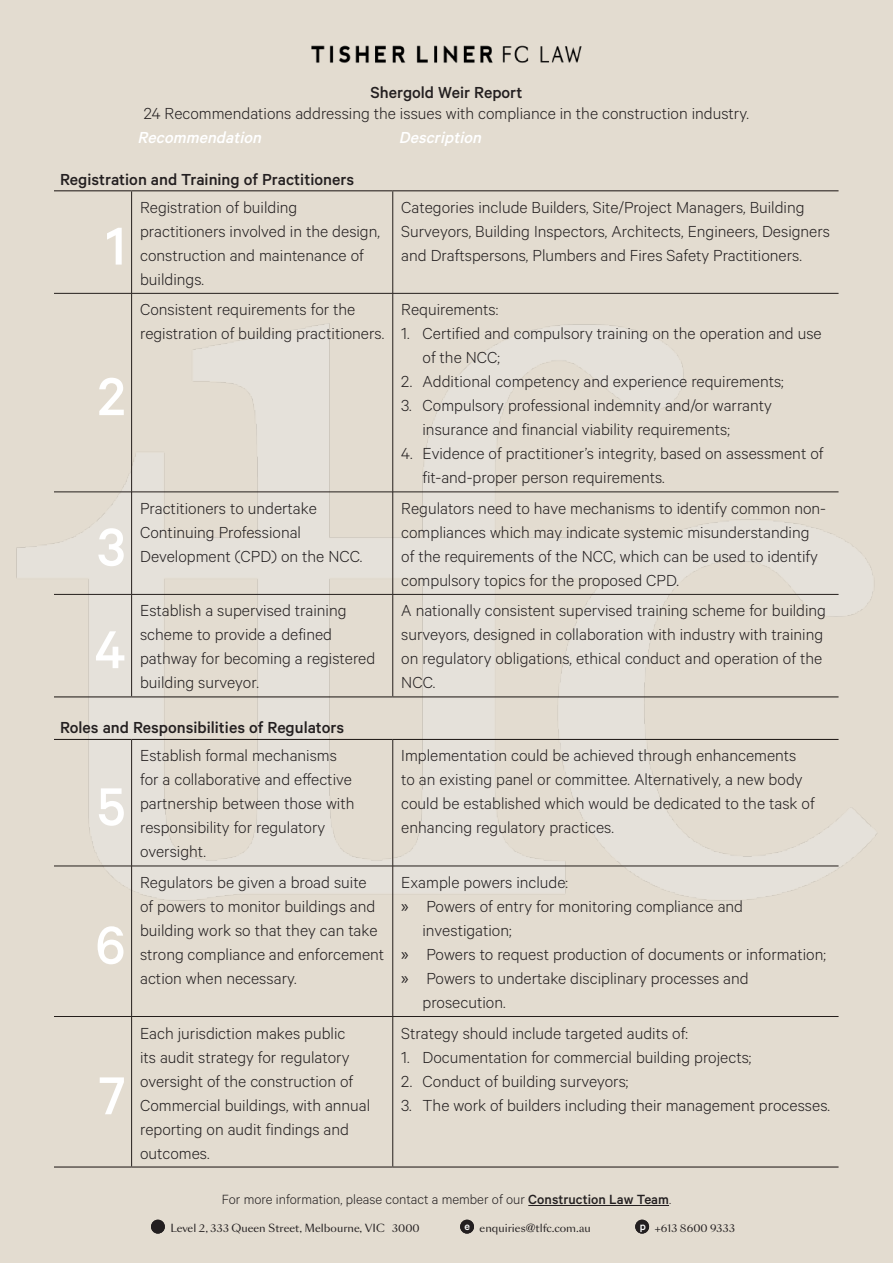
<style>
.page{position:relative;width:893px;height:1263px;background:#e3dcd0}
.page>*{position:absolute;margin:0;border:0;box-sizing:border-box;transform-origin:0 0}
.Large_Text{font:500 60px "Calibre";color:#fff}
.Body{font:300 18px/24px "Calibre";color:#231f20}
.Body-2{font:500 18px "Calibre";color:#231f20}
.Body-3{font:italic 500 18px "Calibre";color:#fff}
.t1{font:300 15px "Calibre";color:#231f20}
.t2{font:10.5px "Sang Bleu Sans";color:#231f20}
.s1{font-family:"Myriad Pro";font-weight:400}
.s2{font-weight:500}
</style>
<div class="page">
<svg style="left:151px;top:1219px;width:14px;height:15px"></svg>
<svg style="left:460px;top:1219px;width:14px;height:15px"></svg>
<svg style="left:635px;top:1219px;width:14px;height:15px"></svg>
<hr style="left:528px;top:1205px;width:141px;height:1px;background:#231f20">
<img style="left:0;top:308px;width:892px;height:599px">
<hr style="left:54px;top:293px;width:78px;height:1px;background:#241e1b">
<hr style="left:132px;top:293px;width:261px;height:1px;background:#241e1b">
<hr style="left:393px;top:293px;width:445px;height:1px;background:#241e1b">
<hr style="left:54px;top:492px;width:78px;height:1px;background:#241e1b">
<hr style="left:132px;top:492px;width:261px;height:1px;background:#241e1b">
<hr style="left:393px;top:492px;width:445px;height:1px;background:#241e1b">
<hr style="left:54px;top:594px;width:78px;height:1px;background:#241e1b">
<hr style="left:132px;top:594px;width:261px;height:1px;background:#241e1b">
<hr style="left:393px;top:594px;width:445px;height:1px;background:#241e1b">
<hr style="left:54px;top:866px;width:78px;height:1px;background:#241e1b">
<hr style="left:132px;top:866px;width:261px;height:1px;background:#241e1b">
<hr style="left:393px;top:866px;width:445px;height:1px;background:#241e1b">
<hr style="left:54px;top:1016px;width:78px;height:1px;background:#241e1b">
<hr style="left:131px;top:191px;width:1px;height:102px;background:#241e1b">
<hr style="left:131px;top:293px;width:1px;height:199px;background:#241e1b">
<hr style="left:131px;top:492px;width:1px;height:102px;background:#241e1b">
<hr style="left:131px;top:594px;width:1px;height:102px;background:#241e1b">
<hr style="left:131px;top:740px;width:1px;height:126px;background:#241e1b">
<hr style="left:131px;top:866px;width:1px;height:150px;background:#241e1b">
<hr style="left:132px;top:1016px;width:261px;height:1px;background:#241e1b">
<hr style="left:131px;top:1016px;width:1px;height:150px;background:#241e1b">
<hr style="left:392px;top:191px;width:1px;height:102px;background:#241e1b">
<hr style="left:392px;top:293px;width:1px;height:199px;background:#241e1b">
<hr style="left:392px;top:492px;width:1px;height:102px;background:#241e1b">
<hr style="left:392px;top:594px;width:1px;height:102px;background:#241e1b">
<hr style="left:392px;top:740px;width:1px;height:126px;background:#241e1b">
<hr style="left:392px;top:866px;width:1px;height:150px;background:#241e1b">
<hr style="left:393px;top:1016px;width:445px;height:1px;background:#241e1b">
<hr style="left:392px;top:1016px;width:1px;height:150px;background:#241e1b">
<hr style="left:54px;top:190px;width:78px;height:1px;background:#241e1b">
<hr style="left:132px;top:190px;width:261px;height:1px;background:#241e1b">
<hr style="left:393px;top:190px;width:445px;height:1px;background:#241e1b">
<hr style="left:54px;top:696px;width:78px;height:1px;background:#241e1b">
<hr style="left:132px;top:696px;width:261px;height:1px;background:#241e1b">
<hr style="left:393px;top:696px;width:445px;height:1px;background:#241e1b">
<hr style="left:54px;top:739px;width:78px;height:1px;background:#241e1b">
<hr style="left:132px;top:739px;width:261px;height:1px;background:#241e1b">
<hr style="left:393px;top:739px;width:445px;height:1px;background:#241e1b">
<hr style="left:54px;top:1166px;width:78px;height:1px;background:#241e1b">
<hr style="left:132px;top:1166px;width:261px;height:1px;background:#241e1b">
<hr style="left:393px;top:1166px;width:445px;height:1px;background:#241e1b">
<img style="left:311px;top:45px;width:271px;height:18px">
<p class="Body-2" style="left:370px;top:81px;width:153px">Shergold Weir Report</p>
<p class="Body" style="left:144px;top:100px;width:606px">24 Recommendations addressing the issues with compliance in the construction industry.</p>
<p class="Body-3" style="left:138px;top:127px;width:129px">Recommendation</p>
<p class="Body-3" style="left:399px;top:127px;width:88px">Description</p>
<p class="Body-2" style="left:60px;top:169px;width:296px">Registration and Training of Practitioners</p>
<p class="Large_Text" style="left:106px;top:211px;width:21px">1</p>
<p class="Body" style="left:140px;top:194px;width:241px">Registration of building practitioners involved in the design, construction and maintenance of buildings.</p>
<p class="Body" style="left:401px;top:194px;width:430px">Categories include Builders, Site/Project Managers, Building<br>Surveyors, Building Inspectors, Architects, Engineers, Designers and Draftspersons, Plumbers and Fires Safety Practitioners.</p>
<p class="Large_Text" style="left:97px;top:361px;width:30px">2</p>
<p class="Large_Text" style="left:98px;top:512px;width:29px">3</p>
<p class="Body" style="left:140px;top:297px;width:246px">Consistent requirements for the registration of building practitioners.</p>
<p class="Body" style="left:401px;top:297px;width:99px">Requirements:</p>
<p class="Body" style="left:423px;top:321px;width:401px;text-indent:-21px">1. Certified and compulsory training on the operation and use of the NCC;</p>
<p class="Body" style="left:401px;top:369px;width:384px">2. Additional competency and experience requirements;</p>
<p class="Body" style="left:423px;top:393px;width:351px;text-indent:-21px">3. Compulsory professional indemnity and/or warranty insurance and financial viability requirements;</p>
<p class="Body" style="left:423px;top:441px;width:402px;text-indent:-21px">4. Evidence of practitioner’s integrity, based on assessment of fit-and-proper person requirements.</p>
<p class="Body" style="left:140px;top:495px;width:224px">Practitioners to undertake<br>Continuing Professional<br>Development (CPD) on the NCC.</p>
<p class="Body" style="left:401px;top:495px;width:426px">Regulators need to have mechanisms to identify common non&shy;compliances which may indicate systemic misunderstanding of the requirements of the NCC, which can be used to identify compulsory topics for the proposed CPD.</p>
<p class="Body" style="left:140px;top:598px;width:237px">Establish a supervised training scheme to provide a defined pathway for becoming a registered building surveyor.</p>
<p class="Body" style="left:401px;top:598px;width:426px">A nationally consistent supervised training scheme for building surveyors, designed in collaboration with industry with training on regulatory obligations, ethical conduct and operation of the NCC.</p>
<p class="Body-2" style="left:60px;top:717px;width:286px">Roles and Responsibilities of Regulators</p>
<p class="Large_Text" style="left:95px;top:614px;width:33px">4</p>
<p class="Large_Text" style="left:97px;top:771px;width:30px">5</p>
<p class="Large_Text" style="left:95px;top:910px;width:32px">6</p>
<p class="Large_Text" style="left:99px;top:1060px;width:28px">7</p>
<p class="Body" style="left:140px;top:743px;width:216px">Establish formal mechanisms for a collaborative and effective partnership between those with responsibility for regulatory oversight.</p>
<p class="Body" style="left:401px;top:743px;width:415px">Implementation could be achieved through enhancements to an existing panel or committee. Alternatively, a new body could be established which would be dedicated to the task of enhancing regulatory practices.</p>
<p class="Body" style="left:140px;top:869px;width:246px">Regulators be given a broad suite of powers to monitor buildings and building work so that they can take strong compliance and enforcement action when necessary.</p>
<p class="Body" style="left:401px;top:869px;width:168px">Example powers include:</p>
<p class="Body" style="left:423px;top:893px;width:322px;text-indent:-21px"><span class="s1">»</span> Powers of entry for monitoring compliance and investigation;</p>
<p class="Body" style="left:401px;top:941px;width:426px"><span class="s1">»</span> Powers to request production of documents or information;</p>
<p class="Body" style="left:423px;top:965px;width:328px;text-indent:-21px"><span class="s1">»</span> Powers to undertake disciplinary processes and prosecution.</p>
<p class="Body" style="left:140px;top:1020px;width:232px">Each jurisdiction makes public<br>its audit strategy for regulatory oversight of the construction of<br>Commercial buildings, with annual reporting on audit findings and outcomes.</p>
<p class="Body" style="left:401px;top:1020px;width:288px">Strategy should include targeted audits of:</p>
<p class="Body" style="left:401px;top:1044px;width:352px">1. Documentation for commercial building projects;</p>
<p class="Body" style="left:401px;top:1068px;width:229px">2. Conduct of building surveyors;</p>
<p class="Body" style="left:401px;top:1092px;width:430px">3. The work of builders including their management processes.</p>
<p class="t1" style="left:222px;top:1191px;width:451px">For more information, please contact a member of our <span class="s2">Construction Law Team</span>.</p>
<p class="t2" style="left:170px;top:1221px;width:251px">Level 2, 333 Queen Street, Melbourne, VIC 3000</p>
<p class="t2" style="left:465px;top:1221px;width:128px"><sup>e</sup> enquiries@tlfc.com.au</p>
<p class="t2" style="left:640px;top:1221px;width:97px"><sup>p</sup> +613 8600 9333</p>
</div>
